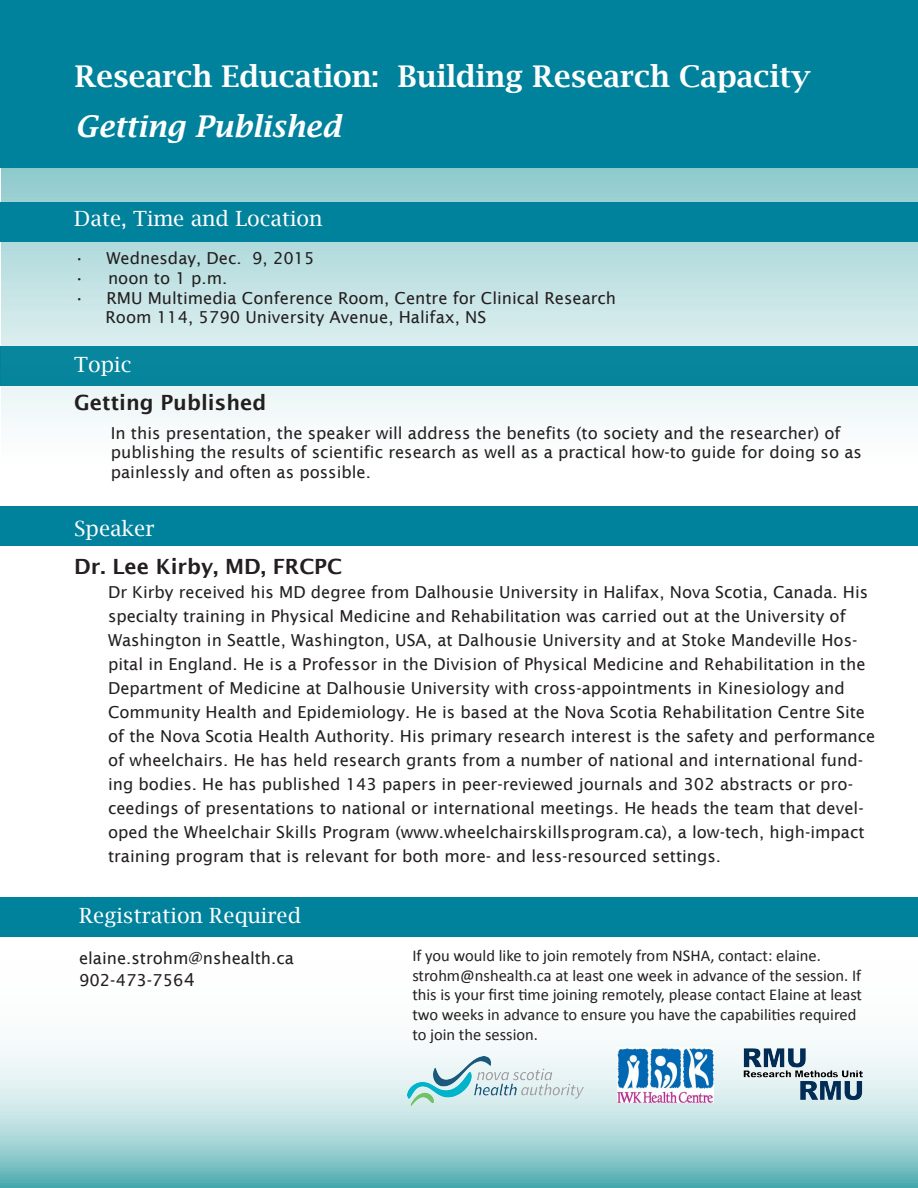
<style>
.page{position:relative;width:918px;height:1188px;background:#fff}
.page>*{position:absolute;margin:0;border:0;box-sizing:border-box;transform-origin:0 0}
.t1{font:600 30px "Lucida Bright";color:#fff}
.t2{font:italic 600 30px "Lucida Bright";color:#fff}
.t3{font:21px "Lucida Bright";color:#fff}
.t4{font:600 21px "Lucida Sans";color:#231f20}
.t5{font:16.5px/24px "Lucida Sans";color:#231f20}
.t6{font:16.5px/19.8px "Calibri";color:#231f20}
.s1{font-size:18px}
</style>
<div class="page">
<svg style="left:1px;top:168px;width:917px;height:339px"></svg>
<svg style="left:0;top:936px;width:918px;height:252px"></svg>
<div style="left:0;top:0;width:918px;height:168px;background:#00829c"></div>
<img style="left:618px;top:1048px;width:95px;height:54px">
<img style="left:742px;top:1048px;width:120px;height:52px">
<img style="left:408px;top:1056px;width:175px;height:49px">
<div style="left:0;top:202px;width:918px;height:40px;background:#00829c"></div>
<div style="left:0;top:507px;width:918px;height:39px;background:#00829c"></div>
<div style="left:0;top:897px;width:918px;height:39px;background:#00829c"></div>
<p class="t1" style="left:75px;top:60px;width:738px">Research Education: Building Research Capacity</p>
<p class="t2" style="left:75px;top:109px;width:267px">Getting Published</p>
<p class="t3" style="left:74px;top:207px;width:250px">Date, Time and Location</p>
<p class="t5" style="left:74px;top:246px;width:242px">• Wednesday, Dec. 9, 2015</p>
<p class="t5" style="left:74px;top:266px;width:155px">• noon to 1 p.m.</p>
<p class="t5" style="left:74px;top:286px;width:543px">• RMU Multimedia Conference Room, Centre for Clinical Research</p>
<p class="t5" style="left:106px;top:305px;width:382px">Room 114, 5790 University Avenue, Halifax, NS</p>
<p class="t3" style="left:74px;top:353px;width:59px">Topic</p>
<p class="t4" style="left:74px;top:390px;width:194px">Getting Published</p>
<p class="t5" style="left:111px;top:423px;width:753px;line-height:19.8px">In this presentation, the speaker will address the benefits (to society and the researcher) of publishing the results of scientific research as well as a practical how-to guide for doing so as painlessly and often as possible.</p>
<p class="t3" style="left:74px;top:516px;width:82px">Speaker</p>
<p class="t4" style="left:74px;top:554px;width:269px">Dr. Lee Kirby, MD, FRCPC</p>
<p class="t5" style="left:108px;top:580px;width:769px">Dr Kirby received his MD degree from Dalhousie University in Halifax, Nova Scotia, Canada. His specialty training in Physical Medicine and Rehabilitation was carried out at the University of Washington in Seattle, Washington, USA, at Dalhousie University and at Stoke Mandeville Hos&shy;pital in England. He is a Professor in the Division of Physical Medicine and Rehabilitation in the Department of Medicine at Dalhousie University with cross-appointments in Kinesiology and Community Health and Epidemiology. He is based at the Nova Scotia Rehabilitation Centre Site of the Nova Scotia Health Authority. His primary research interest is the safety and performance of wheelchairs. He has held research grants from a number of national and international fund&shy;ing bodies. He has published 143 papers in peer-reviewed journals and 302 abstracts or pro&shy;ceedings of presentations to national or international meetings. He heads the team that devel&shy;oped the Wheelchair Skills Program (www.wheelchairskillsprogram.ca), a low-tech, high-impact training program that is relevant for both more- and less-resourced settings.</p>
<p class="t3" style="left:79px;top:903px;width:224px">Registration Required</p>
<p class="t5" style="left:79px;top:946px;width:216px">elaine.strohm@nshealth.ca</p>
<p class="t5" style="left:79px;top:968px;width:118px">902-473-756<span class="s1">4</span></p>
<p class="t6" style="left:412px;top:945px;width:451px">If you would like to join remotely from NSHA, contact: elaine. strohm@nshealth.ca at least one week in advance of the session. If this is your first time joining remotely, please contact Elaine at least two weeks in advance to ensure you have the capabilities required to join the session.</p>
</div>
